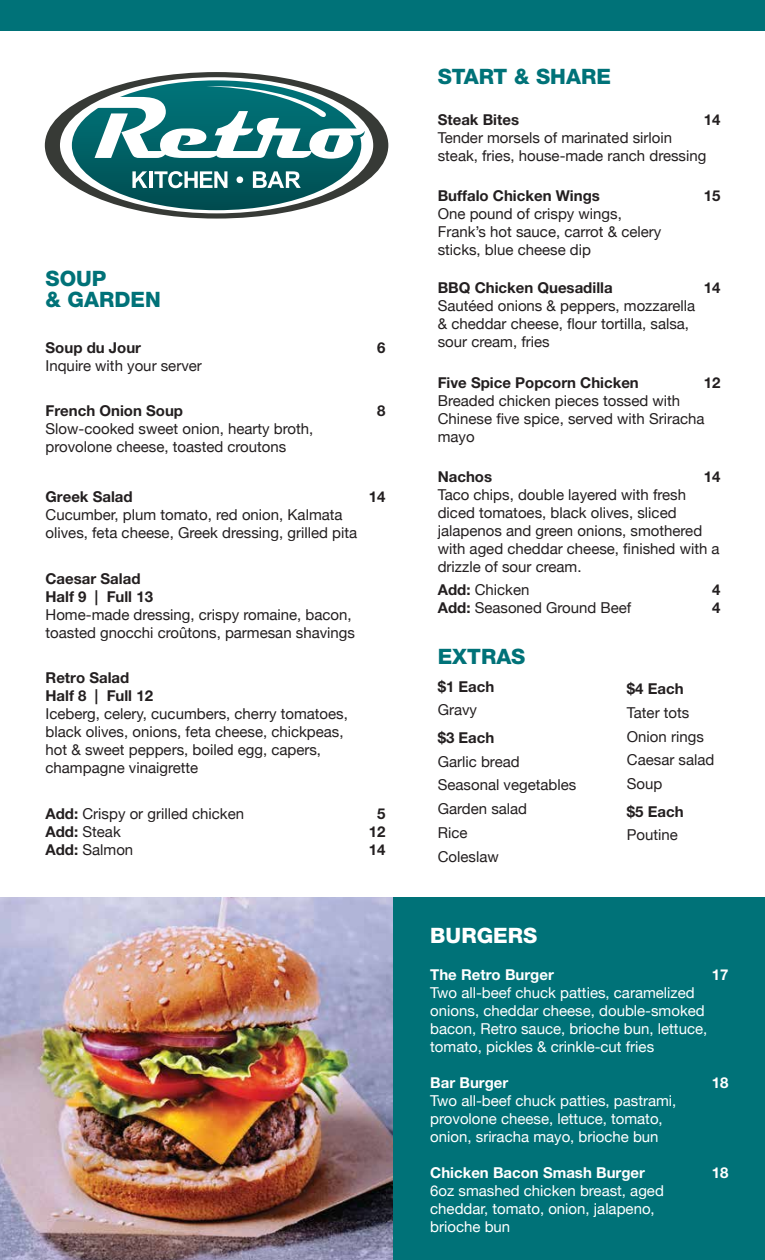
<style>
.page{position:relative;width:765px;height:1260px;background:#fff}
.page>*{position:absolute;margin:0;border:0;box-sizing:border-box;transform-origin:0 0}
.t1{font:800 21.25px/21.2px "Helvetica Neue LT Pro";color:#007278}
.t2{font:800 21.25px "Helvetica Neue LT Pro";color:#fff}
.t3{font:15px/18px "Helvetica Neue";color:#231f20}
.t4{font:15px/18px "Helvetica Neue";color:#fff}
.t5{font:700 15px/18px "Helvetica Neue LT Pro";color:#231f20}
.t6{font:700 15px "Helvetica Neue LT Pro";color:#fff}
.s1{font-family:"Helvetica Neue LT Pro";font-weight:700}
</style>
<div class="page">
<div style="left:0;top:0;width:765px;height:31px;background:#007278"></div>
<div style="left:45px;top:72px;width:343px;height:147px;background:#373a36;border-radius:50%"></div>
<div style="left:60px;top:77px;width:313px;height:136px;background:#fff;border-radius:50%"></div>
<svg style="left:72px;top:80px;width:294px;height:130px"></svg>
<div style="left:364px;top:897px;width:401px;height:363px;background:#007278"></div>
<img style="left:0;top:897px;width:393px;height:363px">
<h1 class="t1" style="left:46px;top:268px;width:117px">SOUP<br>&amp; GARDEN</h1>
<p class="t5" style="left:46px;top:338px;width:97px">Soup du Jour</p>
<p class="t5" style="left:377px;top:338px;width:10px">6</p>
<p class="t3" style="left:46px;top:356px;width:158px">Inquire with your server</p>
<p class="t5" style="left:46px;top:402px;width:139px">French Onion Soup</p>
<p class="t5" style="left:377px;top:402px;width:10px">8</p>
<p class="t3" style="left:46px;top:420px;width:269px">Slow-cooked sweet onion, hearty broth, provolone cheese, toasted croutons</p>
<p class="t5" style="left:46px;top:488px;width:89px">Greek Salad</p>
<p class="t5" style="left:369px;top:488px;width:18px">14</p>
<p class="t3" style="left:46px;top:506px;width:313px">Cucumber, plum tomato, red onion, Kalmata olives, feta cheese, Greek dressing, grilled pita</p>
<p class="t5" style="left:46px;top:569px;width:109px">Caesar Salad<br>Half 9 | Full 13</p>
<p class="t3" style="left:46px;top:605px;width:311px">Home-made dressing, crispy romaine, bacon, toasted gnocchi croûtons, parmesan shavings</p>
<p class="t5" style="left:46px;top:669px;width:109px">Retro Salad<br>Half 8 | Full 12</p>
<p class="t3" style="left:46px;top:705px;width:304px">Iceberg, celery, cucumbers, cherry tomatoes, black olives, onions, feta cheese, chickpeas, hot &amp; sweet peppers, boiled egg, capers, champagne vinaigrette</p>
<p class="t3" style="left:46px;top:804px;width:200px"><span class="s1">Add:</span> Crispy or grilled chicken</p>
<p class="t5" style="left:377px;top:804px;width:10px">5</p>
<p class="t3" style="left:46px;top:822px;width:77px"><span class="s1">Add:</span> Steak</p>
<p class="t5" style="left:369px;top:822px;width:18px">12</p>
<p class="t3" style="left:46px;top:840px;width:89px"><span class="s1">Add:</span> Salmon</p>
<p class="t5" style="left:369px;top:840px;width:18px">14</p>
<h1 class="t1" style="left:438px;top:66px;width:175px">START &amp; SHARE</h1>
<p class="t5" style="left:438px;top:110px;width:83px">Steak Bites</p>
<p class="t5" style="left:704px;top:110px;width:18px">14</p>
<p class="t3" style="left:438px;top:128px;width:270px">Tender morsels of marinated sirloin steak, fries, house-made ranch dressing</p>
<p class="t5" style="left:438px;top:186px;width:164px">Buffalo Chicken Wings</p>
<p class="t5" style="left:704px;top:186px;width:18px">15</p>
<p class="t3" style="left:438px;top:204px;width:225px">One pound of crispy wings,<br>Frank’s hot sauce, carrot &amp; celery sticks, blue cheese dip</p>
<p class="t5" style="left:438px;top:278px;width:176px">BBQ Chicken Quesadilla</p>
<p class="t5" style="left:704px;top:278px;width:18px">14</p>
<p class="t3" style="left:438px;top:296px;width:259px">Sautéed onions &amp; peppers, mozzarella &amp; cheddar cheese, flour tortilla, salsa, sour cream, fries</p>
<p class="t5" style="left:438px;top:373px;width:203px">Five Spice Popcorn Chicken</p>
<p class="t5" style="left:704px;top:373px;width:18px">12</p>
<p class="t3" style="left:438px;top:391px;width:268px">Breaded chicken pieces tossed with<br>Chinese five spice, served with Sriracha mayo</p>
<p class="t5" style="left:438px;top:467px;width:56px">Nachos</p>
<p class="t5" style="left:704px;top:467px;width:18px">14</p>
<p class="t3" style="left:438px;top:485px;width:283px">Taco chips, double layered with fresh diced tomatoes, black olives, sliced jalapenos and green onions, smothered with aged cheddar cheese, finished with a drizzle of sour cream.</p>
<p class="t3" style="left:438px;top:580px;width:93px"><span class="s1">Add:</span> Chicken</p>
<p class="t5" style="left:712px;top:580px;width:10px">4</p>
<p class="t3" style="left:438px;top:598px;width:195px"><span class="s1">Add:</span> Seasoned Ground Beef</p>
<p class="t5" style="left:712px;top:598px;width:10px">4</p>
<h1 class="t1" style="left:438px;top:646px;width:89px">EXTRAS</h1>
<p class="t5" style="left:438px;top:677px;width:58px">$1 Each</p>
<p class="t3" style="left:438px;top:701px;width:41px">Gravy</p>
<p class="t5" style="left:438px;top:728px;width:58px">$3 Each</p>
<p class="t3" style="left:438px;top:749px;width:140px;line-height:23.8px">Garlic bread<br>Seasonal vegetables<br>Garden salad<br>Rice<br>Coleslaw</p>
<p class="t5" style="left:627px;top:679px;width:58px">$4 Each</p>
<p class="t3" style="left:627px;top:700px;width:89px;line-height:23.8px">Tater tots<br>Onion rings<br>Caesar salad<br>Soup</p>
<p class="t5" style="left:627px;top:802px;width:58px">$5 Each</p>
<p class="t3" style="left:627px;top:826px;width:53px">Poutine</p>
<h1 class="t2" style="left:430px;top:923px;width:109px">BURGERS</h1>
<p class="t6" style="left:430px;top:965px;width:125px">The Retro Burger</p>
<p class="t6" style="left:712px;top:965px;width:18px">17</p>
<p class="t4" style="left:430px;top:983px;width:279px">Two all-beef chuck patties, caramelized onions, cheddar cheese, double-smoked bacon, Retro sauce, brioche bun, lettuce, tomato, pickles &amp; crinkle-cut fries</p>
<p class="t6" style="left:430px;top:1073px;width:80px">Bar Burger</p>
<p class="t6" style="left:712px;top:1073px;width:18px">18</p>
<p class="t4" style="left:430px;top:1091px;width:248px">Two all-beef chuck patties, pastrami, provolone cheese, lettuce, tomato, onion, sriracha mayo, brioche bun</p>
<p class="t6" style="left:430px;top:1163px;width:216px">Chicken Bacon Smash Burger</p>
<p class="t6" style="left:712px;top:1163px;width:18px">18</p>
<p class="t4" style="left:430px;top:1181px;width:235px">6oz smashed chicken breast, aged cheddar, tomato, onion, jalapeno, brioche bun</p>
</div>
